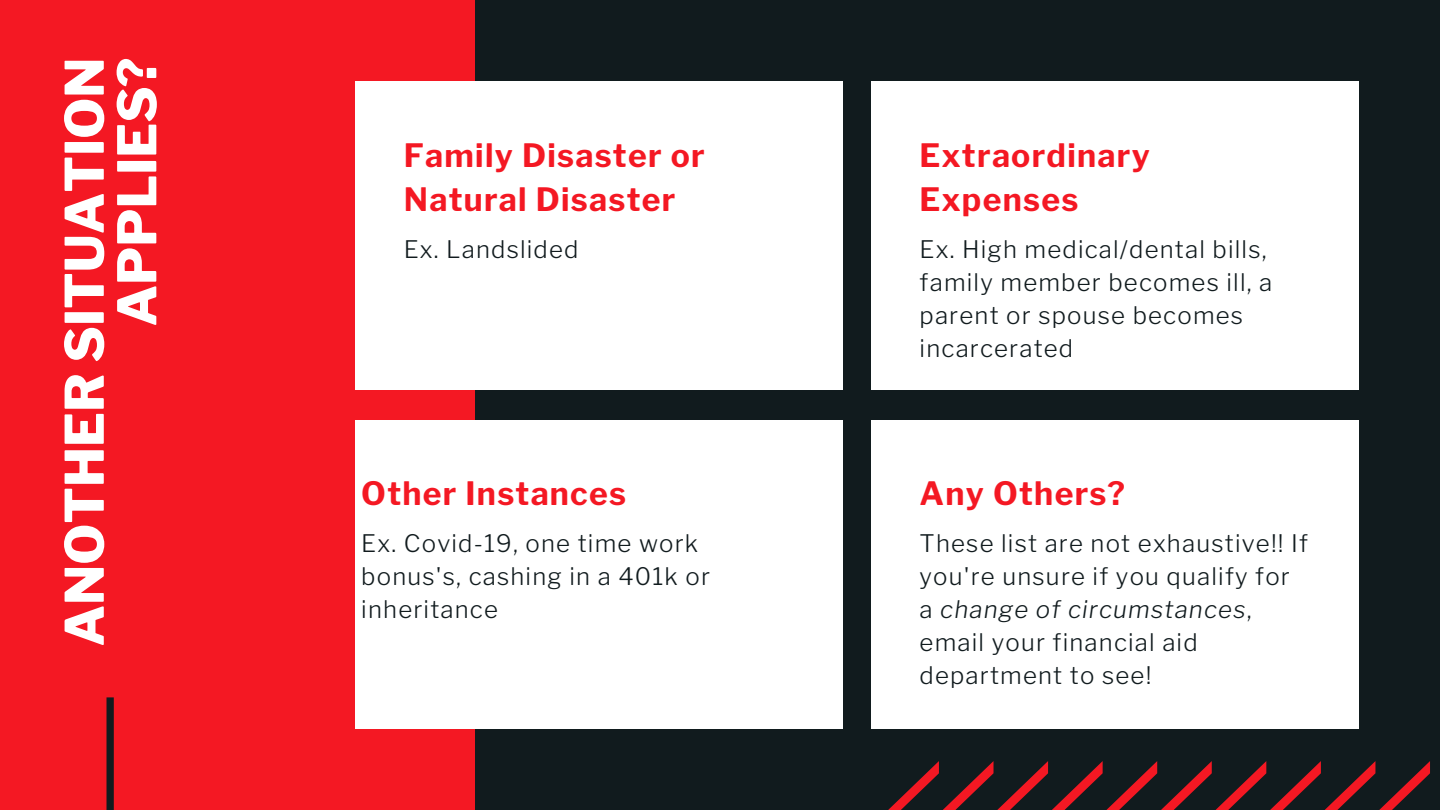
<style>
.page{position:relative;width:1440px;height:810px;background:#111b1e}
.page>*{position:absolute;margin:0;border:0;box-sizing:border-box;transform-origin:0 0}
.t1{font:800 52.9px/52.6px "Libre Franklin";color:#fff;text-align:right}
.t2{font:700 32px/44.2px "Libre Franklin";letter-spacing:.04em;color:#f41823}
.t3{font:300 24px/33px "Libre Franklin";letter-spacing:.05em;color:#111b1e}
.s1{font-style:italic}
</style>
<div class="page">
<div style="left:0;top:0;width:475px;height:810px;background:#f41823"></div>
<div style="left:355px;top:81px;width:488px;height:309px;background:#fff"></div>
<div style="left:871px;top:81px;width:488px;height:309px;background:#fff"></div>
<div style="left:355px;top:420px;width:488px;height:309px;background:#fff"></div>
<div style="left:871px;top:420px;width:488px;height:309px;background:#fff"></div>
<svg style="left:107px;top:697px;width:7px;height:113px"></svg>
<svg style="left:888px;top:761px;width:542px;height:49px"></svg>
<h1 class="t1" style="left:58px;top:646px;width:590px;rotate:-90deg">ANOTHER SITUATION<br>APPLIES?</h1>
<h2 class="t2" style="left:404px;top:133px;width:303px">Family Disaster or<br>Natural Disaster</h2>
<p class="t3" style="left:404px;top:233px;width:176px">Ex. Landslided</p>
<h2 class="t2" style="left:361px;top:472px;width:266px">Other Instances</h2>
<p class="t3" style="left:361px;top:527px;width:350px">Ex. Covid-19, one time work bonus's, cashing in a 401k or inheritance</p>
<h2 class="t2" style="left:920px;top:133px;width:232px">Extraordinary<br>Expenses</h2>
<p class="t3" style="left:920px;top:233px;width:354px">Ex. High medical/dental bills, family member becomes ill, a parent or spouse becomes incarcerated</p>
<h2 class="t2" style="left:920px;top:472px;width:207px">Any Others?</h2>
<p class="t3" style="left:920px;top:527px;width:390px">These list are not exhaustive!! If you're unsure if you qualify for a <span class="s1">change of circumstances</span>, email your financial aid department to see!</p>
</div>
